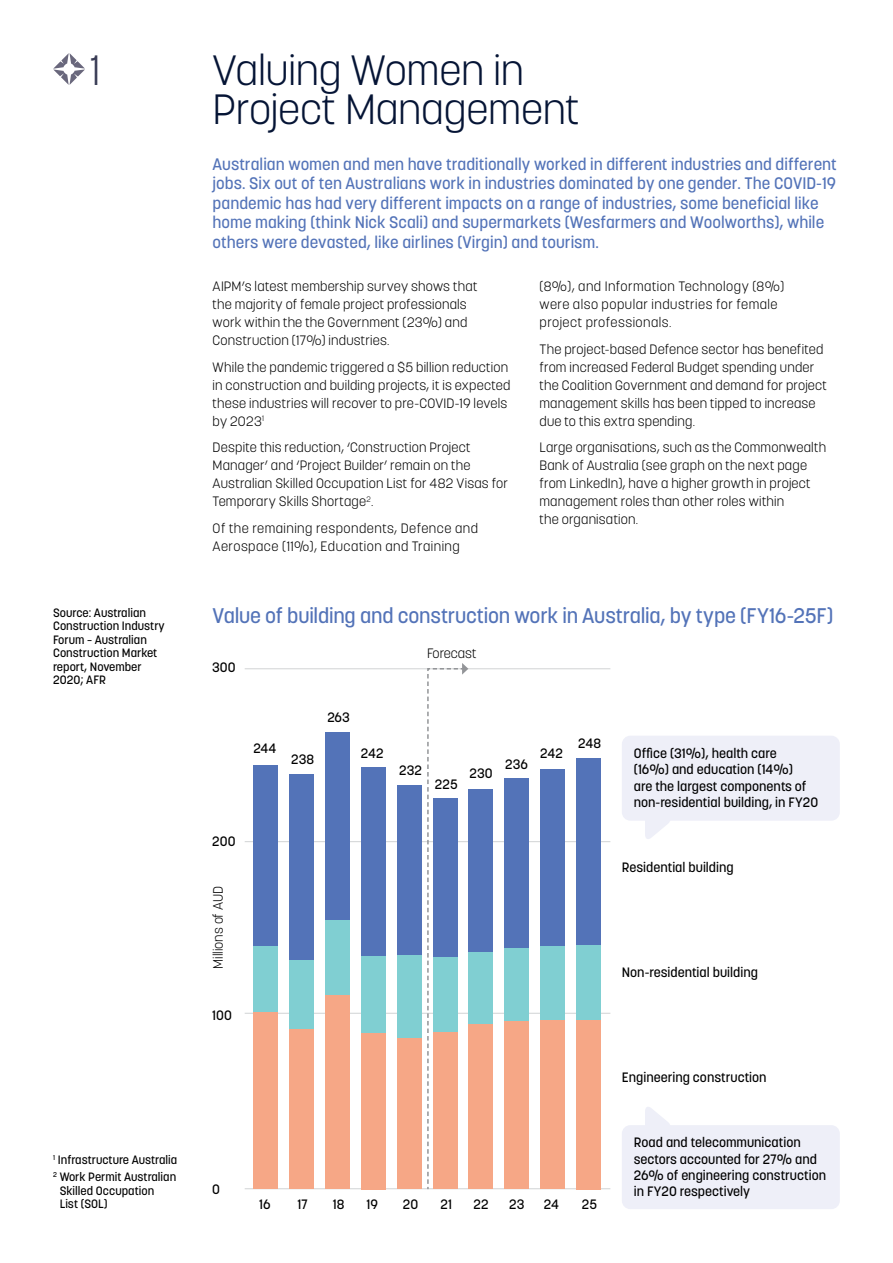
<style>
.page{position:relative;width:893px;height:1263px;background:#fff}
.page>*{position:absolute;margin:0;border:0;box-sizing:border-box;transform-origin:0 0}
.t1{font:300 42px/39px "Korolev";letter-spacing:-.005em;color:#051435}
.t2{font:300 42px "Korolev";color:#383b54}
.t3{font:500 21px "Korolev";letter-spacing:-.01em;color:#5373b8}
.t4{font:500 16.5px/19.5px "Korolev";color:#5373b8}
.t5{font:300 13.5px/18px "Korolev";letter-spacing:.015em;color:#000}
.t6{font:500 13.5px/16.2px "Korolev";color:#000}
.t7{font:300 13.5px/18px "Korolev";letter-spacing:.035em;color:#000}
.t8{font:500 12px/13.5px "Korolev";color:#000}
</style>
<div class="page">
<svg style="left:53px;top:53px;width:32px;height:32px"></svg>
<hr style="left:245px;top:668px;width:365px;height:1px;background:#d1d3d4">
<hr style="left:245px;top:841px;width:365px;height:1px;background:#d1d3d4">
<hr style="left:245px;top:1013px;width:365px;height:1px;background:#d1d3d4">
<hr style="left:245px;top:1188px;width:365px;height:1px;background:#d1d3d4">
<div style="left:253px;top:765px;width:25px;height:202px;background:#5373b8"></div>
<div style="left:253px;top:946px;width:25px;height:86px;background:#80cfd2"></div>
<div style="left:253px;top:1013px;width:25px;height:176px;background:#f6a786"></div>
<div style="left:576px;top:758px;width:25px;height:192px;background:#5373b8"></div>
<div style="left:576px;top:944px;width:25px;height:88px;background:#80cfd2"></div>
<div style="left:576px;top:1020px;width:25px;height:169px;background:#f6a786"></div>
<div style="left:540px;top:769px;width:25px;height:189px;background:#5373b8"></div>
<div style="left:540px;top:946px;width:25px;height:78px;background:#80cfd2"></div>
<div style="left:540px;top:1021px;width:25px;height:168px;background:#f6a786"></div>
<div style="left:505px;top:778px;width:24px;height:176px;background:#5373b8"></div>
<div style="left:505px;top:948px;width:24px;height:85px;background:#80cfd2"></div>
<div style="left:505px;top:1021px;width:24px;height:168px;background:#f6a786"></div>
<div style="left:469px;top:789px;width:24px;height:169px;background:#5373b8"></div>
<div style="left:469px;top:952px;width:24px;height:89px;background:#80cfd2"></div>
<div style="left:469px;top:1024px;width:24px;height:165px;background:#f6a786"></div>
<div style="left:397px;top:785px;width:24px;height:176px;background:#5373b8"></div>
<div style="left:397px;top:956px;width:24px;height:110px;background:#80cfd2"></div>
<div style="left:397px;top:1038px;width:24px;height:151px;background:#f6a786"></div>
<div style="left:361px;top:767px;width:25px;height:198px;background:#5373b8"></div>
<div style="left:361px;top:956px;width:25px;height:92px;background:#80cfd2"></div>
<div style="left:361px;top:1033px;width:25px;height:156px;background:#f6a786"></div>
<div style="left:325px;top:732px;width:25px;height:204px;background:#5373b8"></div>
<div style="left:325px;top:920px;width:25px;height:95px;background:#80cfd2"></div>
<div style="left:325px;top:996px;width:25px;height:193px;background:#f6a786"></div>
<div style="left:289px;top:775px;width:25px;height:205px;background:#5373b8"></div>
<div style="left:289px;top:960px;width:25px;height:81px;background:#80cfd2"></div>
<div style="left:289px;top:1029px;width:25px;height:160px;background:#f6a786"></div>
<svg style="left:426px;top:663px;width:42px;height:527px"></svg>
<div style="left:622px;top:736px;width:218px;height:85px;background:#eeeff8;border-radius:9px"></div>
<svg style="left:645px;top:821px;width:25px;height:18px"></svg>
<div style="left:622px;top:1125px;width:218px;height:84px;background:#eeeff8;border-radius:9px"></div>
<svg style="left:645px;top:1107px;width:25px;height:18px"></svg>
<h1 class="t2" style="left:90px;top:44px;width:12px">1</h1>
<p class="t8" style="left:53px;top:606px;width:113px">Source: Australian<br>Construction Industry<br>Forum – Australian<br>Construction Market report, November<br>2020; AFR</p>
<p class="t8" style="left:53px;top:1150px;width:126px;line-height:17.7px"><sup>1</sup> Infrastructure Australia<br><sup>2</sup> Work Permit Australian</p>
<p class="t8" style="left:60px;top:1184px;width:96px">Skilled Occupation<br>List (SOL)</p>
<h1 class="t1" style="left:213px;top:50px;width:368px">Valuing Women in<br>Project Management</h1>
<p class="t4" style="left:213px;top:154px;width:626px">Australian women and men have traditionally worked in different industries and different jobs. Six out of ten Australians work in industries dominated by one gender. The COVID-19 pandemic has had very different impacts on a range of industries, some beneficial like home making (think Nick Scali) and supermarkets (Wesfarmers and Woolworths), while others were devasted, like airlines (Virgin) and tourism.</p>
<p class="t5" style="left:213px;top:277px;width:266px">AIPM’s latest membership survey shows that the majority of female project professionals work within the the Government (23%) and Construction (17%) industries.</p>
<p class="t5" style="left:213px;top:358px;width:299px">While the pandemic triggered a $5 billion reduction in construction and building projects, it is expected these industries will recover to pre-COVID-19 levels by 2023<sup>1</sup></p>
<p class="t5" style="left:213px;top:438px;width:297px">Despite this reduction, ‘Construction Project Manager’ and ‘Project Builder’ remain on the Australian Skilled Occupation List for 482 Visas for Temporary Skills Shortage<sup>2</sup>.</p>
<p class="t7" style="left:213px;top:519px;width:267px">Of the remaining respondents, Defence and<br>Aerospace (11%), Education and Training</p>
<p class="t7" style="left:539px;top:277px;width:246px">(8%), and Information Technology (8%) were also popular industries for female project professionals.</p>
<p class="t5" style="left:539px;top:340px;width:289px">The project-based Defence sector has benefited from increased Federal Budget spending under the Coalition Government and demand for project management skills has been tipped to increase due to this extra spending.</p>
<p class="t5" style="left:539px;top:438px;width:288px">Large organisations, such as the Commonwealth Bank of Australia (see graph on the next page from LinkedIn), have a higher growth in project management roles than other roles within<br>the organisation.</p>
<h2 class="t3" style="left:213px;top:603px;width:622px">Value of building and construction work in Australia, by type (FY16-25F)</h2>
<p class="t6" style="left:212px;top:659px;width:25px">300</p>
<p class="t6" style="left:212px;top:833px;width:25px">200</p>
<p class="t5" style="left:209px;top:969px;width:84px;rotate:-90deg">Millions of AUD</p>
<p class="t6" style="left:212px;top:1007px;width:21px">100</p>
<p class="t5" style="left:427px;top:644px;width:51px">Forecast</p>
<p class="t6" style="left:253px;top:740px;width:25px">244</p>
<p class="t6" style="left:291px;top:751px;width:25px">238</p>
<p class="t6" style="left:327px;top:709px;width:24px">263</p>
<p class="t6" style="left:361px;top:745px;width:24px">242</p>
<p class="t6" style="left:399px;top:762px;width:24px">232</p>
<p class="t6" style="left:435px;top:776px;width:24px">225</p>
<p class="t6" style="left:470px;top:765px;width:25px">230</p>
<p class="t6" style="left:505px;top:756px;width:24px">236</p>
<p class="t6" style="left:540px;top:745px;width:24px">242</p>
<p class="t6" style="left:578px;top:735px;width:24px">248</p>
<p class="t6" style="left:212px;top:1181px;width:9px">0</p>
<p class="t6" style="left:259px;top:1196px;width:13px">16</p>
<p class="t6" style="left:297px;top:1196px;width:12px">17</p>
<p class="t6" style="left:333px;top:1196px;width:13px">18</p>
<p class="t6" style="left:367px;top:1196px;width:13px">19</p>
<p class="t6" style="left:403px;top:1196px;width:17px">20</p>
<p class="t6" style="left:441px;top:1196px;width:13px">21</p>
<p class="t6" style="left:473px;top:1196px;width:17px">22</p>
<p class="t6" style="left:509px;top:1196px;width:17px">23</p>
<p class="t6" style="left:544px;top:1196px;width:17px">24</p>
<p class="t6" style="left:582px;top:1196px;width:17px">25</p>
<p class="t6" style="left:634px;top:745px;width:186px">Office (31%), health care<br>(16%) and education (14%)<br>are the largest components of non-residential building, in FY20</p>
<p class="t6" style="left:622px;top:859px;width:113px">Residential building</p>
<p class="t6" style="left:622px;top:964px;width:138px">Non-residential building</p>
<p class="t6" style="left:622px;top:1069px;width:146px">Engineering construction</p>
<p class="t6" style="left:634px;top:1134px;width:194px">Road and telecommunication sectors accounted for 27% and<br>26% of engineering construction in FY20 respectively</p>
</div>
